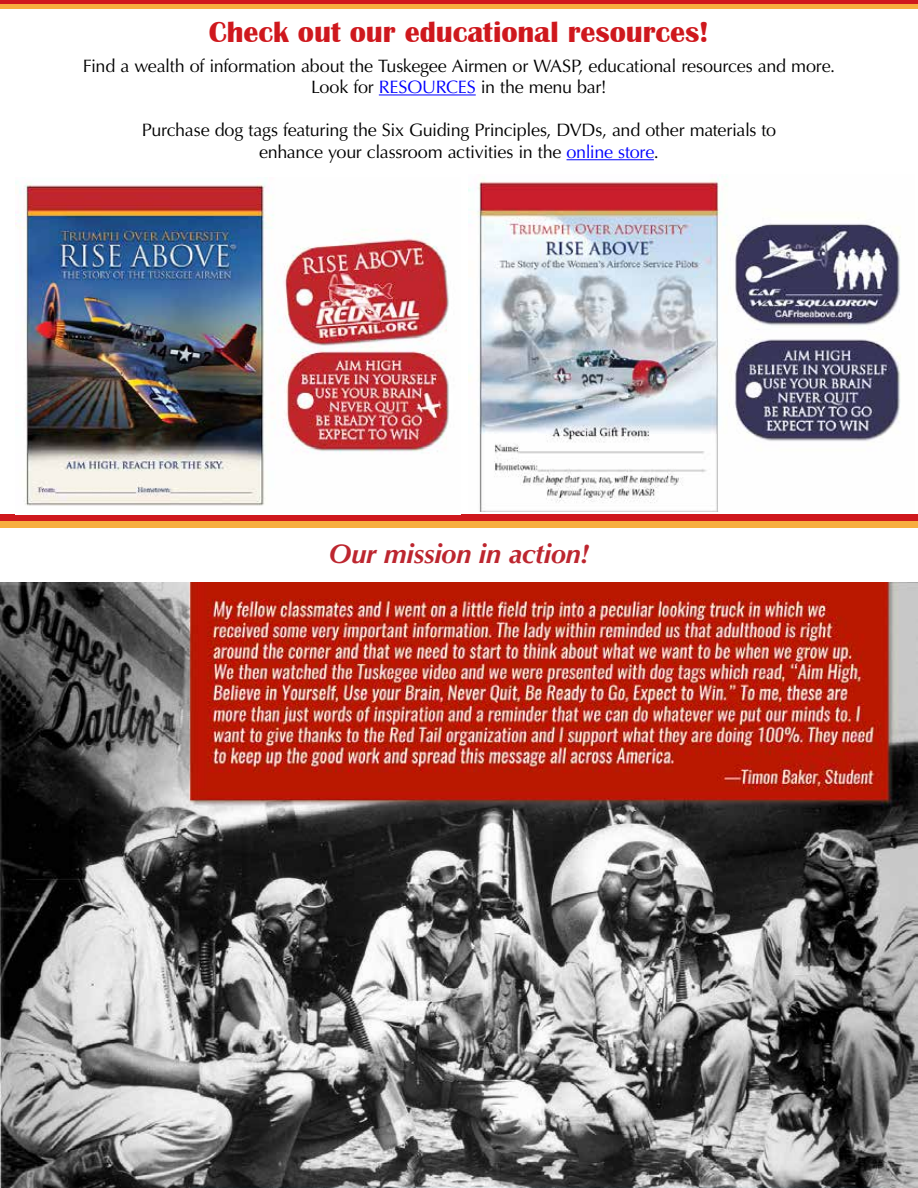
<style>
.page{position:relative;width:918px;height:1188px;background:#fff}
.page>*{position:absolute;margin:0;border:0;box-sizing:border-box;transform-origin:0 0}
.t1{font:700 30px "Britannic";letter-spacing:-.005em;color:#cf181d}
.t2{font:italic 700 27px "Optima";letter-spacing:-.01em;color:#bd262f}
.t3{font:18px/21.6px "Optima";letter-spacing:-.015em;color:#000;text-align:center}
.s1{color:#00f}
</style>
<div class="page">
<hr style="left:379px;top:95px;width:97px;height:1px;background:#00f">
<hr style="left:567px;top:159px;width:87px;height:1px;background:#00f">
<hr style="left:0;top:0;width:918px;height:4px;background:#cf181d">
<div style="left:0;top:4px;width:918px;height:5px;background:#f7ae3f"></div>
<div style="left:1px;top:514px;width:917px;height:7px;background:#cf181d"></div>
<div style="left:1px;top:521px;width:917px;height:7px;background:#f7ae3f"></div>
<img style="left:0;top:582px;width:918px;height:606px">
<img style="left:15px;top:181px;width:434px;height:325px">
<img style="left:469px;top:176px;width:432px;height:336px">
<h1 class="t1" style="left:209px;top:15px;width:502px">Check out our educational resources!</h1>
<p class="t3" style="left:83px;top:55px;width:754px">Find a wealth of information about the Tuskegee Airmen or WASP, educational resources and more.<br>Look for <span class="s1">RESOURCES</span> in the menu bar!</p>
<p class="t3" style="left:142px;top:120px;width:636px">Purchase dog tags featuring the Six Guiding Principles, DVDs, and other materials to enhance your classroom activities in the <span class="s1">online store</span>.</p>
<h2 class="t2" style="left:329px;top:537px;width:262px">Our mission in action!</h2>
</div>
